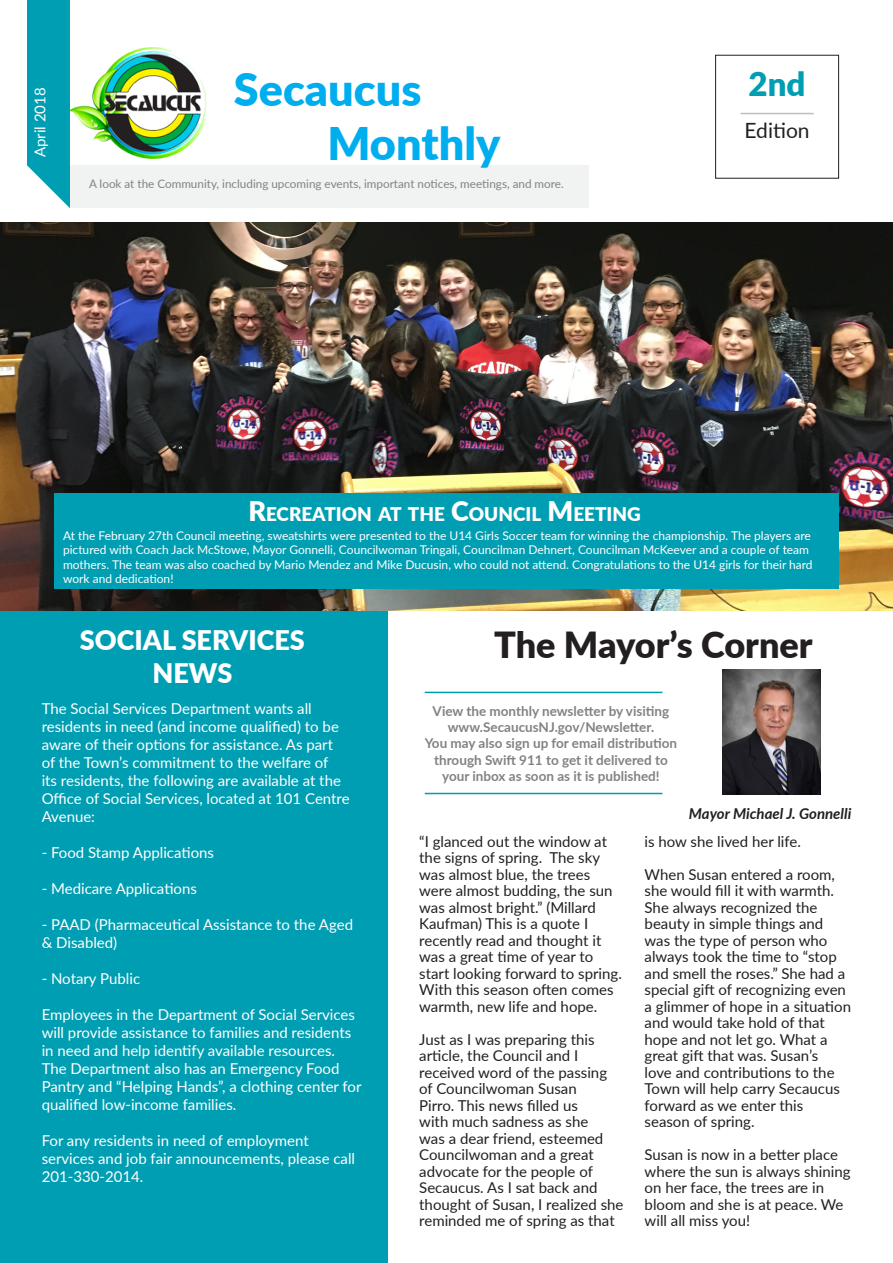
<style>
.page{position:relative;width:893px;height:1263px;background:#fff}
.page>*{position:absolute;margin:0;border:0;box-sizing:border-box;transform-origin:0 0}
.t1{font:900 45px "Lato";color:#00aeef}
.t2{font:900 36px "Lato";color:#231f20}
.t3{font:900 33px "Lato";color:#009eb2}
.t4{font:900 27px "Lato";color:#fff}
.t5{font:21px "Lato";color:#231f20}
.t6{font:900 18.9px "Lato";color:#fff}
.t7{font:15px/16.5px "Lato";color:#231f20}
.t8{font:15px/18px "Lato";color:#fff}
.t9{font:italic 700 15px "Lato";color:#231f20}
.t10{font:700 13.5px/16.2px "Lato";color:#808285;text-align:center}
.t11{font:12px/14.4px "Lato";color:#fff}
.t12{font:11.7px "Lato";color:#808285}
.s1{font-size:27px}
</style>
<div class="page">
<hr style="left:425px;top:692px;width:237px;height:1px;background:#009eb2">
<hr style="left:425px;top:793px;width:237px;height:1px;background:#009eb2">
<div style="left:0;top:609px;width:388px;height:654px;background:#009eb2"></div>
<div style="left:715px;top:55px;width:124px;height:124px;border:1px solid #231f20"></div>
<hr style="left:740px;top:113px;width:74px;height:1px;background:#bcbdc0">
<div style="left:70px;top:165px;width:519px;height:42px;background:#f1f2f2"></div>
<div style="left:28px;top:0;width:42px;height:211px;background:#009eb2"></div>
<svg style="left:27px;top:163px;width:56px;height:48px"></svg>
<img style="left:70px;top:47px;width:137px;height:111px">
<img style="left:722px;top:669px;width:99px;height:125px">
<img style="left:0;top:222px;width:893px;height:388px">
<div style="left:54px;top:493px;width:785px;height:96px;background:#009eb2"></div>
<p class="t8" style="left:30px;top:157px;width:71px;rotate:-90deg">April 2018</p>
<p class="t1" style="left:234px;top:56px;width:189px">Secaucus</p>
<p class="t1" style="left:327px;top:110px;width:174px">Monthly</p>
<p class="t12" style="left:89px;top:175px;width:476px">A look at the Community, including upcoming events, important notices, meetings, and more.</p>
<p class="t3" style="left:749px;top:59px;width:58px">2nd</p>
<p class="t5" style="left:745px;top:115px;width:67px">Edition</p>
<p class="t6" style="left:248px;top:500px;width:394px"><span class="s1">R</span>ECREATION AT THE <span class="s1">C</span>OUNCIL <span class="s1">M</span>EETING</p>
<p class="t11" style="left:63px;top:528px;width:751px">At the February 27th Council meeting, sweatshirts were presented to the U14 Girls Soccer team for winning the championship. The players are pictured with Coach Jack McStowe, Mayor Gonnelli, Councilwoman Tringali, Councilman Dehnert, Councilman McKeever and a couple of team mothers. The team was also coached by Mario Mendez and Mike Ducusin, who could not attend. Congratulations to the U14 girls for their hard work and dedication!</p>
<p class="t4" style="left:80px;top:620px;width:227px">SOCIAL SERVICES</p>
<p class="t4" style="left:152px;top:653px;width:81px">NEWS</p>
<p class="t8" style="left:42px;top:699px;width:309px">The Social Services Department wants all residents in need (and income qualified) to be aware of their options for assistance. As part of the Town’s commitment to the welfare of<br>its residents, the following are available at the Office of Social Services, located at 101 Centre Avenue:</p>
<p class="t8" style="left:42px;top:843px;width:174px">- Food Stamp Applications</p>
<p class="t8" style="left:42px;top:879px;width:157px">- Medicare Applications</p>
<p class="t8" style="left:42px;top:915px;width:313px">- PAAD (Pharmaceutical Assistance to the Aged &amp; Disabled)</p>
<p class="t8" style="left:42px;top:969px;width:100px">- Notary Public</p>
<p class="t8" style="left:42px;top:1005px;width:321px">Employees in the Department of Social Services will provide assistance to families and residents in need and help identify available resources.<br>The Department also has an Emergency Food Pantry and “Helping Hands”, a clothing center for qualified low-income families.</p>
<p class="t8" style="left:42px;top:1131px;width:315px">For any residents in need of employment services and job fair announcements, please call<br>201-330-2014.</p>
<p class="t2" style="left:494px;top:617px;width:320px">The Mayor’s Corner</p>
<p class="t10" style="left:433px;top:702px;width:238px">View the monthly newsletter by visiting</p>
<p class="t10" style="left:448px;top:718px;width:208px">www.SecaucusNJ.gov/Newsletter.</p>
<p class="t10" style="left:425px;top:735px;width:254px">You may also sign up for email distribution through Swift 911 to get it delivered to your inbox as soon as it is published!</p>
<p class="t9" style="left:689px;top:802px;width:164px">Mayor Michael J. Gonnelli</p>
<p class="t7" style="left:419px;top:832px;width:204px">“I glanced out the window at the signs of spring. The sky was almost blue, the trees were almost budding, the sun was almost bright.” (Millard<br>Kaufman) This is a quote I recently read and thought it was a great time of year to start looking forward to spring.<br>With this season often comes warmth, new life and hope.</p>
<p class="t7" style="left:419px;top:1030px;width:206px">Just as I was preparing this article, the Council and I received word of the passing of Councilwoman Susan<br>Pirro. This news filled us<br>with much sadness as she<br>was a dear friend, esteemed<br>Councilwoman and a great advocate for the people of<br>Secaucus. As I sat back and thought of Susan, I realized she reminded me of spring as that</p>
<p class="t7" style="left:645px;top:832px;width:158px">is how she lived her life.</p>
<p class="t7" style="left:645px;top:865px;width:208px">When Susan entered a room, she would fill it with warmth.<br>She always recognized the beauty in simple things and was the type of person who always took the time to “stop and smell the roses.” She had a special gift of recognizing even a glimmer of hope in a situation and would take hold of that hope and not let go. What a great gift that was. Susan’s<br>love and contributions to the<br>Town will help carry Secaucus forward as we enter this season of spring.</p>
<p class="t7" style="left:645px;top:1146px;width:207px">Susan is now in a better place where the sun is always shining on her face, the trees are in bloom and she is at peace. We will all miss you!</p>
</div>
